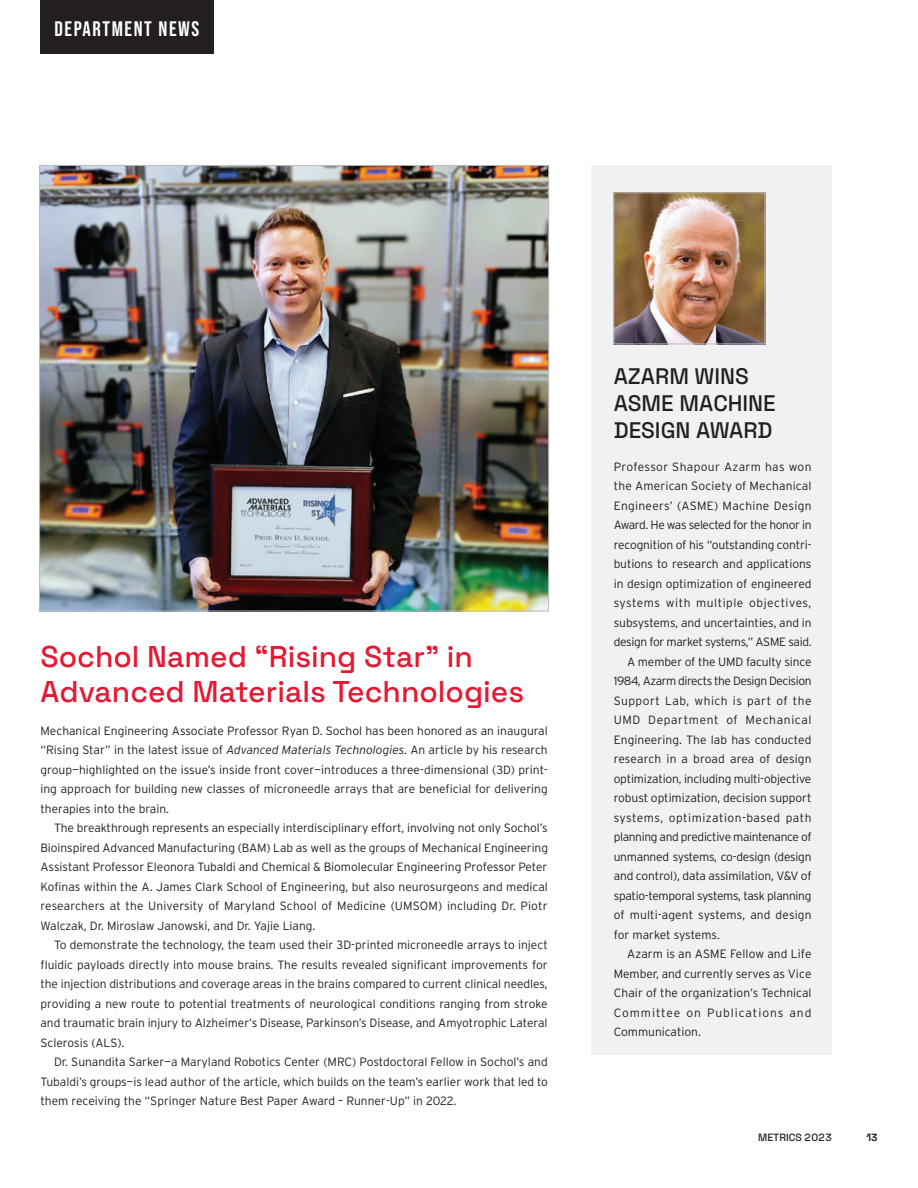
<style>
.page{position:relative;width:918px;height:1188px;background:#fff}
.page>*{position:absolute;margin:0;border:0;box-sizing:border-box;transform-origin:0 0}
.Section_Head-Small{font:500 30px/34.5px "Space Grotesk";color:#e41933}
.Section_head-XSmall{font:500 22.5px/27px "Space Grotesk";color:#231f20}
.Cover_Dept_Name_Date{font:700 21px "Bebas Neue Pro";letter-spacing:.075em;color:#fff}
.Section_Main_Text{font:300 12px/19.5px "Interstate";color:#231f20;text-align:justify}
.Section_Main_Text_No_Indent{font:300 12px/19.5px "Interstate";letter-spacing:-.005em;color:#231f20;text-align:justify}
.t1{font:500 10.5px "Space Grotesk";color:#231f20}
.t2{font:700 10.5px "Space Grotesk";color:#231f20}
.s1{font-style:italic}
</style>
<div class="page">
<div style="left:591px;top:165px;width:241px;height:890px;background:#f0f1f2"></div>
<img style="left:616px;top:195px;width:147px;height:147px">
<div style="left:614px;top:193px;width:151px;height:151px;border:1px solid #bcbdc0"></div>
<img style="left:41px;top:167px;width:506px;height:442px">
<div style="left:40px;top:0;width:174px;height:54px;background:#231f20"></div>
<p class="Cover_Dept_Name_Date" style="left:54px;top:16px;width:146px">DEPARTMENT NEWS</p>
<p class="Section_Head-Small" style="left:40px;top:638px;width:485px">Sochol Named “Rising Star” in<br>Advanced Materials Technologies</p>
<p class="Section_Main_Text_No_Indent" style="left:40px;top:721px;width:509px">Mechanical Engineering Associate Professor Ryan D. Sochol has been honored as an inaugural “Rising Star” in the latest issue of <span class="s1">Advanced Materials Technologies</span>. An article by his research group—highlighted on the issue’s inside front cover—introduces a three-dimensional (3D) print&shy;ing approach for building new classes of microneedle arrays that are beneficial for delivering therapies into the brain.</p>
<p class="Section_Main_Text" style="left:40px;top:818px;width:509px;text-indent:14px">The breakthrough represents an especially interdisciplinary effort, involving not only Sochol’s Bioinspired Advanced Manufacturing (BAM) Lab as well as the groups of Mechanical Engineering Assistant Professor Eleonora Tubaldi and Chemical &amp; Biomolecular Engineering Professor Peter Kofinas within the A. James Clark School of Engineering, but also neurosurgeons and medical researchers at the University of Maryland School of Medicine (UMSOM) including Dr. Piotr Walczak, Dr. Miroslaw Janowski, and Dr. Yajie Liang.</p>
<p class="Section_Main_Text" style="left:40px;top:935px;width:509px;text-indent:14px">To demonstrate the technology, the team used their 3D-printed microneedle arrays to inject fluidic payloads directly into mouse brains. The results revealed significant improvements for the injection distributions and coverage areas in the brains compared to current clinical needles, providing a new route to potential treatments of neurological conditions ranging from stroke and traumatic brain injury to Alzheimer’s Disease, Parkinson’s Disease, and Amyotrophic Lateral Sclerosis (ALS).</p>
<p class="Section_Main_Text" style="left:40px;top:1052px;width:509px;text-indent:14px">Dr. Sunandita Sarker—a Maryland Robotics Center (MRC) Postdoctoral Fellow in Sochol’s and Tubaldi’s groups—is lead author of the article, which builds on the team’s earlier work that led to them receiving the “Springer Nature Best Paper Award – Runner-Up” in 2022.</p>
<p class="Section_head-XSmall" style="left:614px;top:361px;width:164px">AZARM WINS<br>ASME MACHINE<br>DESIGN AWARD</p>
<p class="Section_Main_Text_No_Indent" style="left:614px;top:456px;width:199px">Professor Shapour Azarm has won the American Society of Mechanical Engineers’ (ASME) Machine Design Award. He was selected for the honor in recognition of his “outstanding contri&shy;butions to research and applications in design optimization of engineered systems with multiple objectives, subsystems, and uncertainties, and in design for market systems,” ASME said.</p>
<p class="Section_Main_Text" style="left:614px;top:651px;width:199px;text-indent:14px">A member of the UMD faculty since 1984, Azarm directs the Design Decision Support Lab, which is part of the UMD Department of Mechanical Engineering. The lab has conducted research in a broad area of design optimization, including multi-objective robust optimization, decision support systems, optimization-based path planning and predictive maintenance of unmanned systems, co-design (design and control), data assimilation, V&amp;V of spatio-temporal systems, task planning of multi-agent systems, and design for market systems.</p>
<p class="Section_Main_Text" style="left:614px;top:944px;width:199px;text-indent:14px">Azarm is an ASME Fellow and Life Member, and currently serves as Vice Chair of the organization’s Technical Committee on Publications and Communication.</p>
<p class="t1" style="left:758px;top:1130px;width:75px">METRICS 2023</p>
<p class="t2" style="left:866px;top:1129px;width:13px">13</p>
</div>
